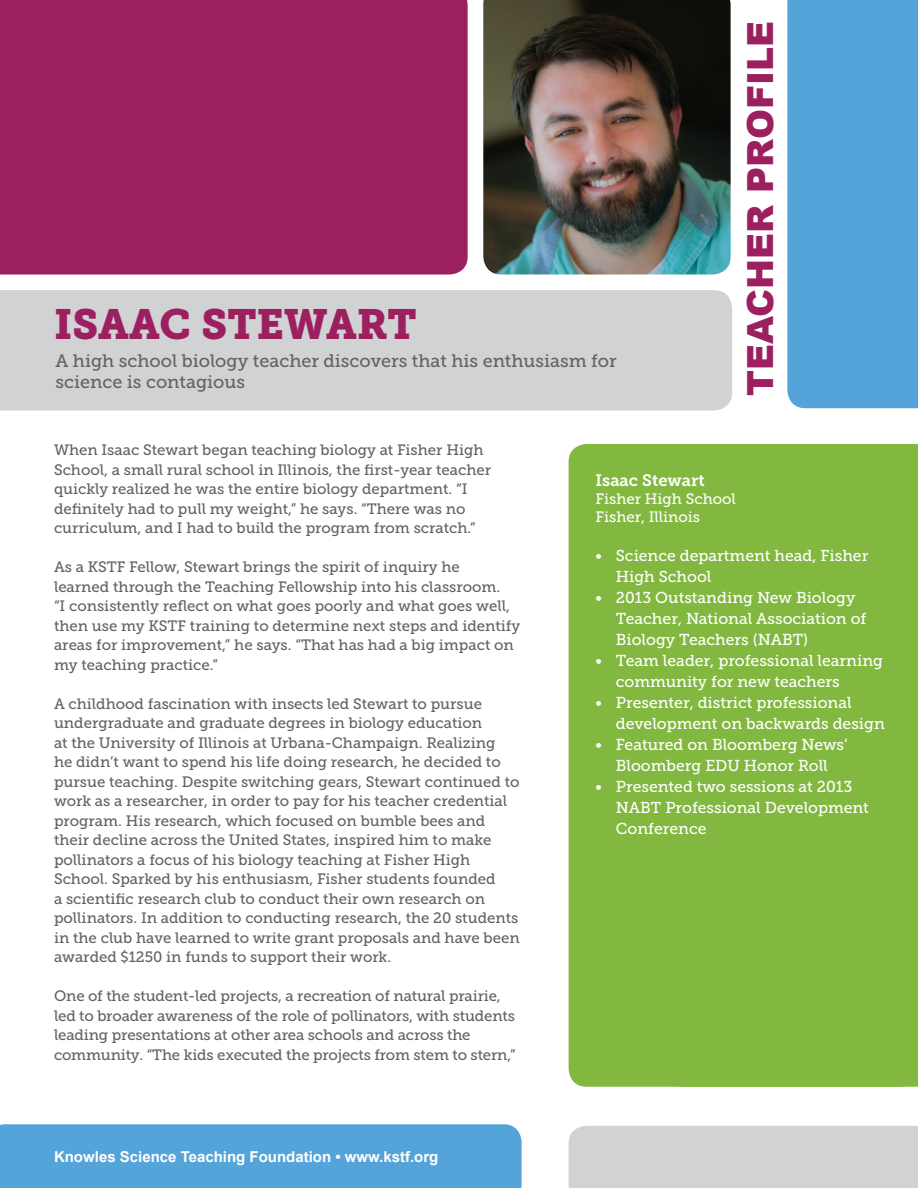
<style>
.page{position:relative;width:918px;height:1188px;background:#fff}
.page>*{position:absolute;margin:0;border:0;box-sizing:border-box;transform-origin:0 0}
.t1{font:42px "Museo Slab 900";color:#9c1f5f}
.t2{font:900 36px "Arial";color:#9c1f5f}
.t3{font:18px/21.6px "Museo Slab 500";color:#636366}
.t4{font:16.5px "Museo Slab 700";color:#fff}
.t5{font:15.75px/21px "Museo Slab 500";color:#fff}
.t6{font:15px/19.5px "Museo Slab 500";color:#636366}
.t7{font:700 15px "Arial";color:#fff}
.t8{font:15px/18px "Museo Slab 500";color:#fff}
</style>
<div class="page">
<div style="left:0;top:290px;width:732px;height:121px;background:#d1d2d4"></div>
<div style="left:0;top:0;width:468px;height:274px;background:#9c1f5f"></div>
<div style="left:0;top:1124px;width:522px;height:64px;background:#54a4da"></div>
<div style="left:569px;top:444px;width:349px;height:643px;background:#82b840;border-radius:18px"></div>
<div style="left:569px;top:1126px;width:349px;height:62px;background:#d1d2d4"></div>
<img style="left:483px;top:0;width:248px;height:274px">
<div style="left:787px;top:0;width:131px;height:408px;background:#54a4da"></div>
<h1 class="t1" style="left:54px;top:300px;width:364px">ISAAC STEWART</h1>
<p class="t3" style="left:56px;top:350px;width:563px">A high school biology teacher discovers that his enthusiasm for science is contagious</p>
<h2 class="t2" style="left:734px;top:396px;width:376px;rotate:-90deg">TEACHER PROFILE</h2>
<p class="t6" style="left:54px;top:440px;width:439px">When Isaac Stewart began teaching biology at Fisher High School, a small rural school in Illinois, the first-year teacher quickly realized he was the entire biology department. “I definitely had to pull my weight,” he says. “There was no curriculum, and I had to build the program from scratch.”</p>
<p class="t6" style="left:54px;top:557px;width:468px">As a KSTF Fellow, Stewart brings the spirit of inquiry he<br>learned through the Teaching Fellowship into his classroom.<br>“I consistently reflect on what goes poorly and what goes well, then use my KSTF training to determine next steps and identify areas for improvement,” he says. “That has had a big impact on my teaching practice.”</p>
<p class="t6" style="left:54px;top:694px;width:467px">A childhood fascination with insects led Stewart to pursue undergraduate and graduate degrees in biology education<br>at the University of Illinois at Urbana-Champaign. Realizing<br>he didn’t want to spend his life doing research, he decided to pursue teaching. Despite switching gears, Stewart continued to work as a researcher, in order to pay for his teacher credential program. His research, which focused on bumble bees and their decline across the United States, inspired him to make pollinators a focus of his biology teaching at Fisher High School. Sparked by his enthusiasm, Fisher students founded<br>a scientific research club to conduct their own research on pollinators. In addition to conducting research, the 20 students in the club have learned to write grant proposals and have been awarded $1250 in funds to support their work.</p>
<p class="t6" style="left:54px;top:986px;width:463px">One of the student-led projects, a recreation of natural prairie, led to broader awareness of the role of pollinators, with students leading presentations at other area schools and across the community. “The kids executed the projects from stem to stern,”</p>
<p class="t7" style="left:54px;top:1146px;width:386px">Knowles Science Teaching Foundation • www.kstf.org</p>
<p class="t4" style="left:596px;top:471px;width:111px">Isaac Stewart</p>
<p class="t8" style="left:596px;top:490px;width:142px">Fisher High School<br>Fisher, Illinois</p>
<p class="t5" style="left:616px;top:545px;width:254px;text-indent:-20px">• Science department head, Fisher<br>High School</p>
<p class="t5" style="left:616px;top:587px;width:252px;text-indent:-20px">• 2013 Outstanding New Biology<br>Teacher, National Association of<br>Biology Teachers (NABT)</p>
<p class="t5" style="left:616px;top:650px;width:269px;text-indent:-20px">• Team leader, professional learning community for new teachers</p>
<p class="t5" style="left:616px;top:692px;width:271px;text-indent:-20px">• Presenter, district professional development on backwards design</p>
<p class="t5" style="left:596px;top:734px;width:254px;text-align:center">• Featured on Bloomberg News’<br>Bloomberg EDU Honor Roll</p>
<p class="t5" style="left:616px;top:776px;width:255px;text-indent:-20px">• Presented two sessions at 2013<br>NABT Professional Development<br>Conference</p>
</div>
